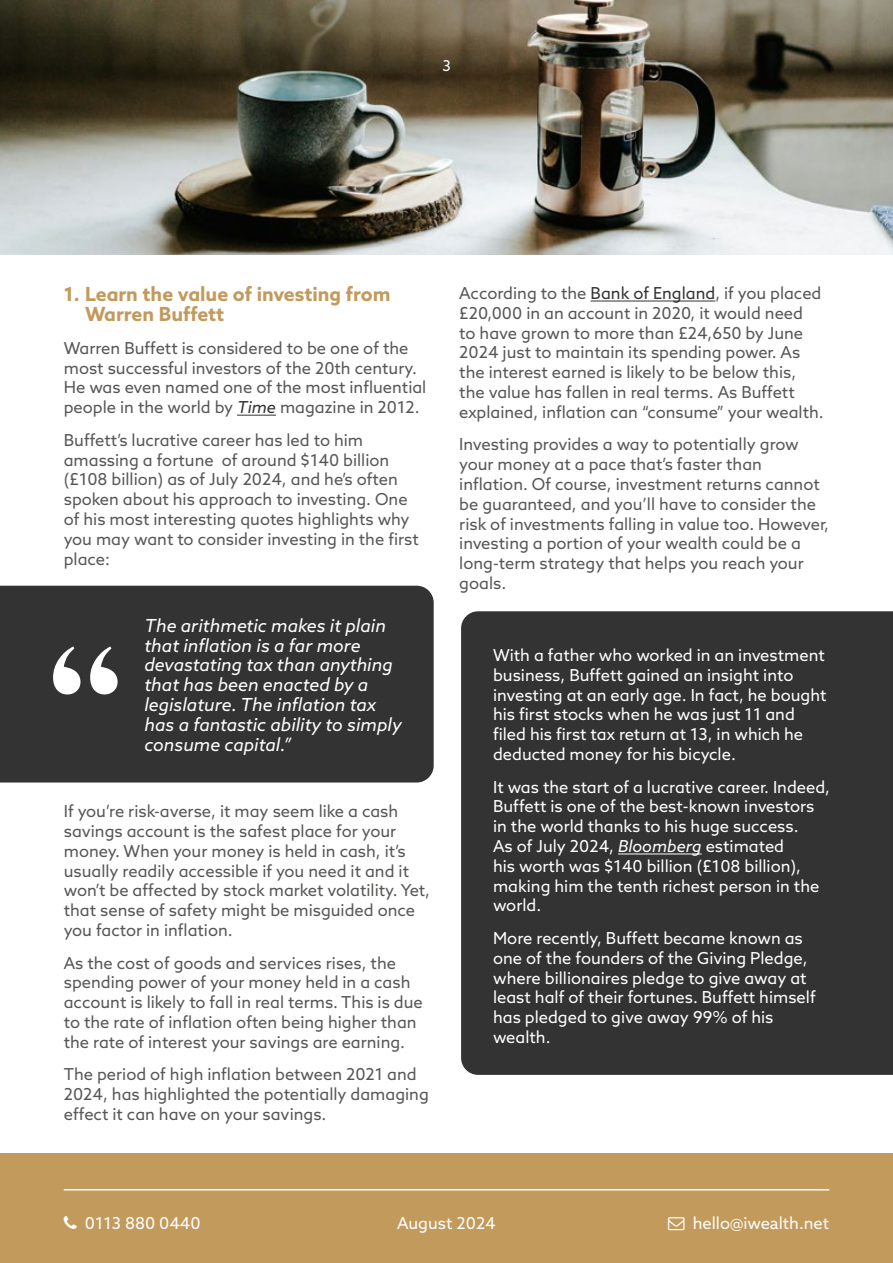
<style>
.page{position:relative;width:893px;height:1263px;background:#fff}
.page>*{position:absolute;margin:0;border:0;box-sizing:border-box;transform-origin:0 0}
.t1{font:175.8px "DM Serif Display";color:#fff}
.t2{font:700 19.5px/19.8px "Azo Sans";color:#c29a5c}
.t3{font:italic 18px/19.8px "Azo Sans";color:#fff}
.t4{font:16.5px/19.8px "Azo Sans";color:#575756}
.t5{font:16.5px/19.8px "Azo Sans";color:#fff}
.t6{font:15px "Azo Sans";color:#fff}
.s1{font-style:italic;color:#333}
.s2{color:#333}
.s3{font-style:italic}
</style>
<div class="page">
<img style="left:0;top:0;width:893px;height:254px">
<div style="left:0;top:1153px;width:893px;height:110px;background:#c29a5c"></div>
<hr style="left:64px;top:1189px;width:765px;height:1px;background:#fff">
<div style="left:461px;top:611px;width:432px;height:464px;background:#333"></div>
<hr style="left:618px;top:853px;width:84px;height:1px;background:#fff">
<hr style="left:237px;top:415px;width:39px;height:1px;background:#333">
<hr style="left:591px;top:301px;width:124px;height:1px;background:#333">
<div style="left:0;top:586px;width:434px;height:196px;background:#333"></div>
<p class="t6" style="left:442px;top:56px;width:10px">3</p>
<p class="t2" style="left:85px;top:284px;width:307px;text-indent:-21px">1. Learn the value of investing from<br>Warren Buffett</p>
<p class="t4" style="left:64px;top:338px;width:364px">Warren Buffett is considered to be one of the most successful investors of the 20th century.<br>He was even named one of the most influential people in the world by <span class="s1">Time</span> magazine in 2012.</p>
<p class="t4" style="left:64px;top:430px;width:357px">Buffett’s lucrative career has led to him amassing a fortune of around $140 billion (£108 billion) as of July 2024, and he’s often spoken about his approach to investing. One of his most interesting quotes highlights why you may want to consider investing in the first place:</p>
<h1 class="t1" style="left:48px;top:614px;width:76px">“</h1>
<p class="t3" style="left:144px;top:615px;width:259px">The arithmetic makes it plain that inflation is a far more devastating tax than anything that has been enacted by a legislature. The inflation tax has a fantastic ability to simply</p>
<p class="t3" style="left:144px;top:734px;width:148px">consume capital.”</p>
<p class="t4" style="left:64px;top:801px;width:368px">If you’re risk-averse, it may seem like a cash savings account is the safest place for your money. When your money is held in cash, it’s usually readily accessible if you need it and it won’t be affected by stock market volatility. Yet, that sense of safety might be misguided once you factor in inflation.</p>
<p class="t4" style="left:64px;top:952px;width:361px">As the cost of goods and services rises, the spending power of your money held in a cash account is likely to fall in real terms. This is due to the rate of inflation often being higher than the rate of interest your savings are earning.</p>
<p class="t4" style="left:64px;top:1064px;width:367px">The period of high inflation between 2021 and<br>2024, has highlighted the potentially damaging effect it can have on your savings.</p>
<p class="t4" style="left:459px;top:283px;width:366px">According to the <span class="s2">Bank of England</span>, if you placed £20,000 in an account in 2020, it would need<br>to have grown to more than £24,650 by June 2024 just to maintain its spending power. As the interest earned is likely to be below this, the value has fallen in real terms. As Buffett explained, inflation can “consume” your wealth.</p>
<p class="t4" style="left:459px;top:434px;width:371px">Investing provides a way to potentially grow your money at a pace that’s faster than inflation. Of course, investment returns cannot be guaranteed, and you’ll have to consider the risk of investments falling in value too. However, investing a portion of your wealth could be a long-term strategy that helps you reach your goals.</p>
<p class="t5" style="left:493px;top:645px;width:335px">With a father who worked in an investment business, Buffett gained an insight into investing at an early age. In fact, he bought his first stocks when he was just 11 and filed his first tax return at 13, in which he deducted money for his bicycle.</p>
<p class="t5" style="left:493px;top:776px;width:339px">It was the start of a lucrative career. Indeed, Buffett is one of the best-known investors in the world thanks to his huge success.<br>As of July 2024, <span class="s3">Bloomberg</span> estimated<br>his worth was $140 billion (£108 billion), making him the tenth richest person in the world.</p>
<p class="t5" style="left:493px;top:928px;width:324px">More recently, Buffett became known as one of the founders of the Giving Pledge, where billionaires pledge to give away at least half of their fortunes. Buffett himself has pledged to give away 99% of his wealth.</p>
<p class="t5" style="left:85px;top:1213px;width:117px">0113 880 0440</p>
<p class="t5" style="left:693px;top:1213px;width:138px">hello@iwealth.net</p>
<p class="t5" style="left:397px;top:1213px;width:100px">August 2024</p>
</div>
